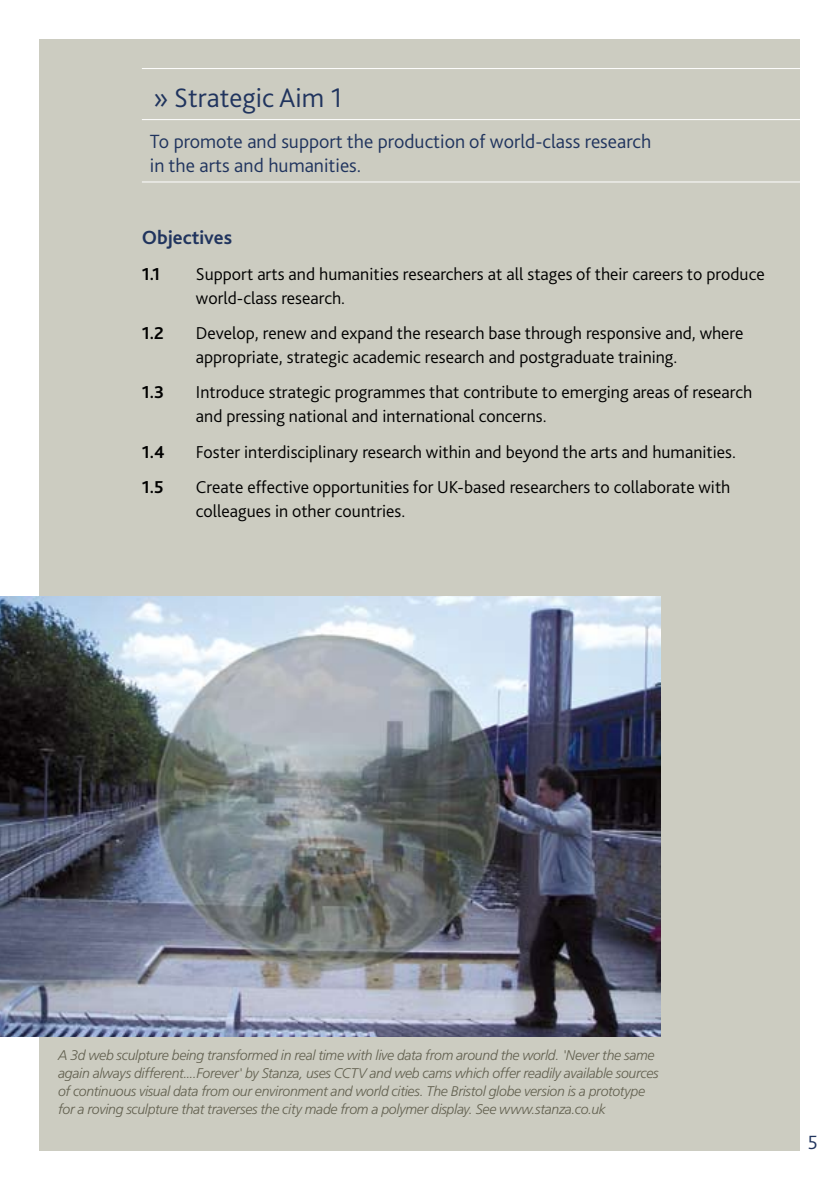
<style>
.page{position:relative;width:840px;height:1191px;background:#fff}
.page>*{position:absolute;margin:0;border:0;box-sizing:border-box;transform-origin:0 0}
.t1{font:300 28px "Bliss 2";color:#20345e}
.t2{font:300 20px/24px "Bliss 2";color:#20345e}
.t3{font:700 20px "Bliss 2";color:#20345e}
.t4{font:300 18px/24px "Bliss 2";color:#000}
.t5{font:700 18px "Bliss 2";color:#000}
.t6{font:italic 300 14px/18px "Frutiger";letter-spacing:-.02em;color:#62604f}
</style>
<div class="page">
<div style="left:40px;top:40px;width:759px;height:1111px;background:#ccccc1"></div>
<img style="left:0;top:597px;width:660px;height:439px">
<hr style="left:142px;top:68px;width:688px;height:1px;background:#fff">
<hr style="left:142px;top:119px;width:688px;height:1px;background:#fff">
<hr style="left:142px;top:181px;width:688px;height:1px;background:#fff">
<h1 class="t1" style="left:153px;top:80px;width:190px">» Strategic Aim 1</h1>
<p class="t2" style="left:150px;top:129px;width:502px">To promote and support the production of world-class research in the arts and humanities.</p>
<p class="t3" style="left:142px;top:225px;width:92px">Objectives</p>
<p class="t5" style="left:142px;top:262px;width:20px">1.1</p>
<p class="t4" style="left:196px;top:261px;width:570px">Support arts and humanities researchers at all stages of their careers to produce world-class research.</p>
<p class="t5" style="left:142px;top:322px;width:23px">1.2</p>
<p class="t4" style="left:196px;top:321px;width:548px">Develop, renew and expand the research base through responsive and, where appropriate, strategic academic research and postgraduate training.</p>
<p class="t5" style="left:142px;top:381px;width:24px">1.3</p>
<p class="t4" style="left:196px;top:380px;width:557px">Introduce strategic programmes that contribute to emerging areas of research and pressing national and international concerns.</p>
<p class="t5" style="left:142px;top:440px;width:24px">1.4</p>
<p class="t4" style="left:196px;top:439px;width:541px">Foster interdisciplinary research within and beyond the arts and humanities.</p>
<p class="t5" style="left:142px;top:476px;width:23px">1.5</p>
<p class="t4" style="left:196px;top:475px;width:535px">Create effective opportunities for UK-based researchers to collaborate with colleagues in other countries.</p>
<p class="t6" style="left:58px;top:1046px;width:601px">A 3d web sculpture being transformed in real time with live data from around the world. 'Never the same again always different....Forever' by Stanza, uses CCTV and web cams which offer readily available sources of continuous visual data from our environment and world cities. The Bristol globe version is a prototype for a roving sculpture that traverses the city made from a polymer display. See www.stanza.co.uk</p>
</div>
